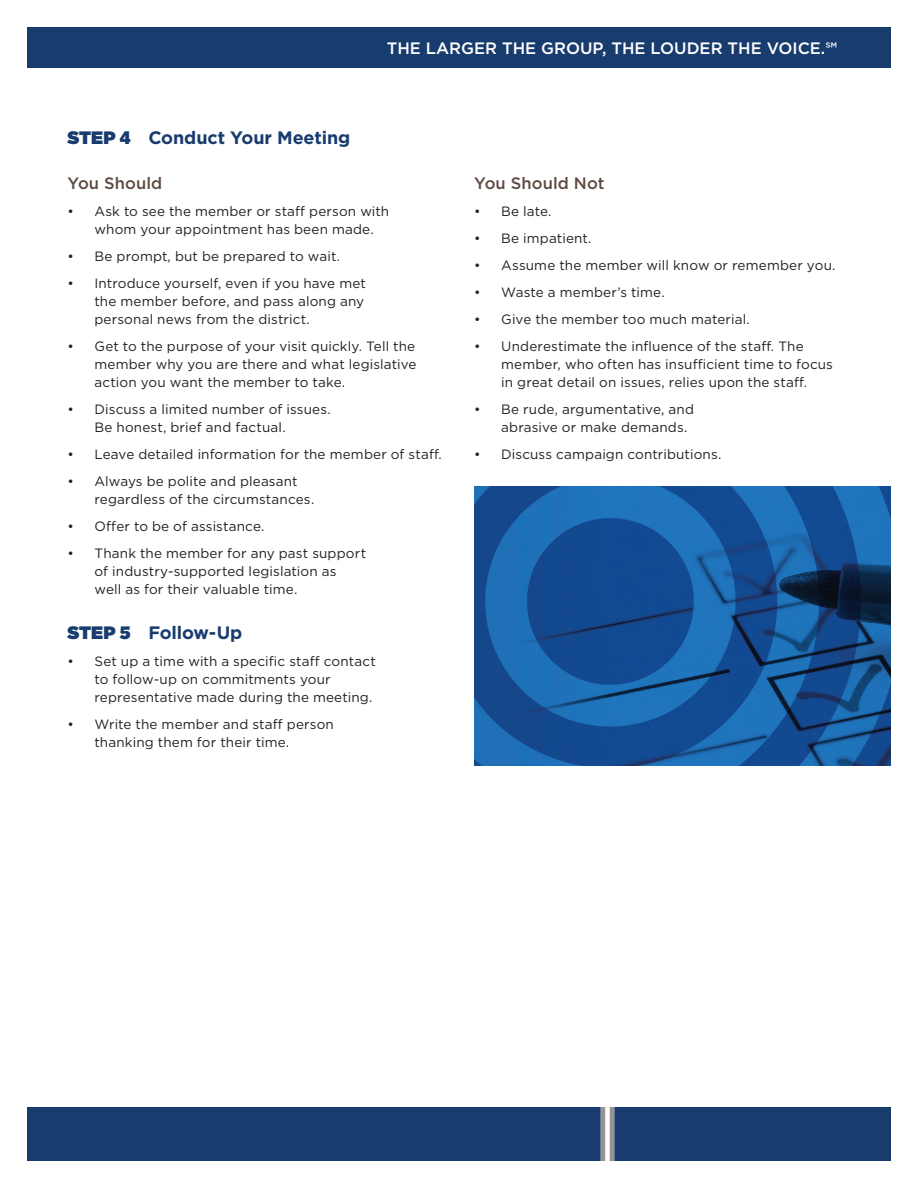
<style>
.page{position:relative;width:918px;height:1188px;background:#fff}
.page>*{position:absolute;margin:0;border:0;box-sizing:border-box;transform-origin:0 0}
.t1{font:700 18px "Gotham";letter-spacing:-.005em;color:#193c6f}
.t2{font:500 16.5px "Gotham";color:#fff}
.t3{font:500 16.5px "Gotham";letter-spacing:.005em;color:#5e4a43}
.t4{font:13.5px/18px "Gotham";letter-spacing:.01em;color:#231f20}
.s1{font-weight:900}
</style>
<div class="page">
<div style="left:27px;top:27px;width:864px;height:41px;background:#193c6f"></div>
<div style="left:27px;top:1107px;width:864px;height:54px;background:#193c6f"></div>
<svg style="left:605px;top:1107px;width:5px;height:54px"></svg>
<hr style="left:610px;top:1107px;width:4px;height:54px;background:#969491">
<hr style="left:601px;top:1107px;width:4px;height:54px;background:#969491">
<img style="left:474px;top:486px;width:417px;height:280px">
<p class="t2" style="left:387px;top:37px;width:452px">THE LARGER THE GROUP, THE LOUDER THE VOICE.℠</p>
<h1 class="t1" style="left:68px;top:126px;width:284px"><span class="s1">STEP 4</span> Conduct Your Meeting</h1>
<p class="t3" style="left:68px;top:172px;width:96px">You Should</p>
<p class="t4" style="left:94px;top:202px;width:296px;text-indent:-27px">• Ask to see the member or staff person with whom your appointment has been made.</p>
<p class="t4" style="left:68px;top:247px;width:274px">• Be prompt, but be prepared to wait.</p>
<p class="t4" style="left:94px;top:274px;width:273px;text-indent:-27px">• Introduce yourself, even if you have met the member before, and pass along any personal news from the district.</p>
<p class="t4" style="left:94px;top:337px;width:323px;text-align:justify;text-indent:-27px">• Get to the purpose of your visit quickly. Tell the member why you are there and what legislative action you want the member to take.</p>
<p class="t4" style="left:94px;top:400px;width:238px;text-indent:-27px">• Discuss a limited number of issues.<br>Be honest, brief and factual.</p>
<p class="t4" style="left:68px;top:445px;width:376px">• Leave detailed information for the member of staff.</p>
<p class="t4" style="left:94px;top:472px;width:221px;text-indent:-27px">• Always be polite and pleasant regardless of the circumstances.</p>
<p class="t4" style="left:68px;top:517px;width:199px">• Offer to be of assistance.</p>
<p class="t4" style="left:94px;top:544px;width:273px;text-indent:-27px">• Thank the member for any past support of industry-supported legislation as well as for their valuable time.</p>
<h1 class="t1" style="left:68px;top:621px;width:176px"><span class="s1">STEP 5</span> Follow-Up</h1>
<p class="t4" style="left:94px;top:652px;width:283px;text-indent:-27px">• Set up a time with a specific staff contact to follow-up on commitments your representative made during the meeting.</p>
<p class="t4" style="left:94px;top:715px;width:241px;text-indent:-27px">• Write the member and staff person thanking them for their time.</p>
<p class="t3" style="left:474px;top:172px;width:132px">You Should Not</p>
<p class="t4" style="left:474px;top:202px;width:79px">• Be late.</p>
<p class="t4" style="left:474px;top:229px;width:119px">• Be impatient.</p>
<p class="t4" style="left:474px;top:256px;width:363px">• Assume the member will know or remember you.</p>
<p class="t4" style="left:474px;top:283px;width:192px">• Waste a member’s time.</p>
<p class="t4" style="left:474px;top:310px;width:277px">• Give the member too much material.</p>
<p class="t4" style="left:501px;top:337px;width:333px;text-indent:-27px">• Underestimate the influence of the staff. The member, who often has insufficient time to focus in great detail on issues, relies upon the staff.</p>
<p class="t4" style="left:501px;top:400px;width:194px;text-indent:-27px">• Be rude, argumentative, and abrasive or make demands.</p>
<p class="t4" style="left:474px;top:445px;width:249px">• Discuss campaign contributions.</p>
</div>
